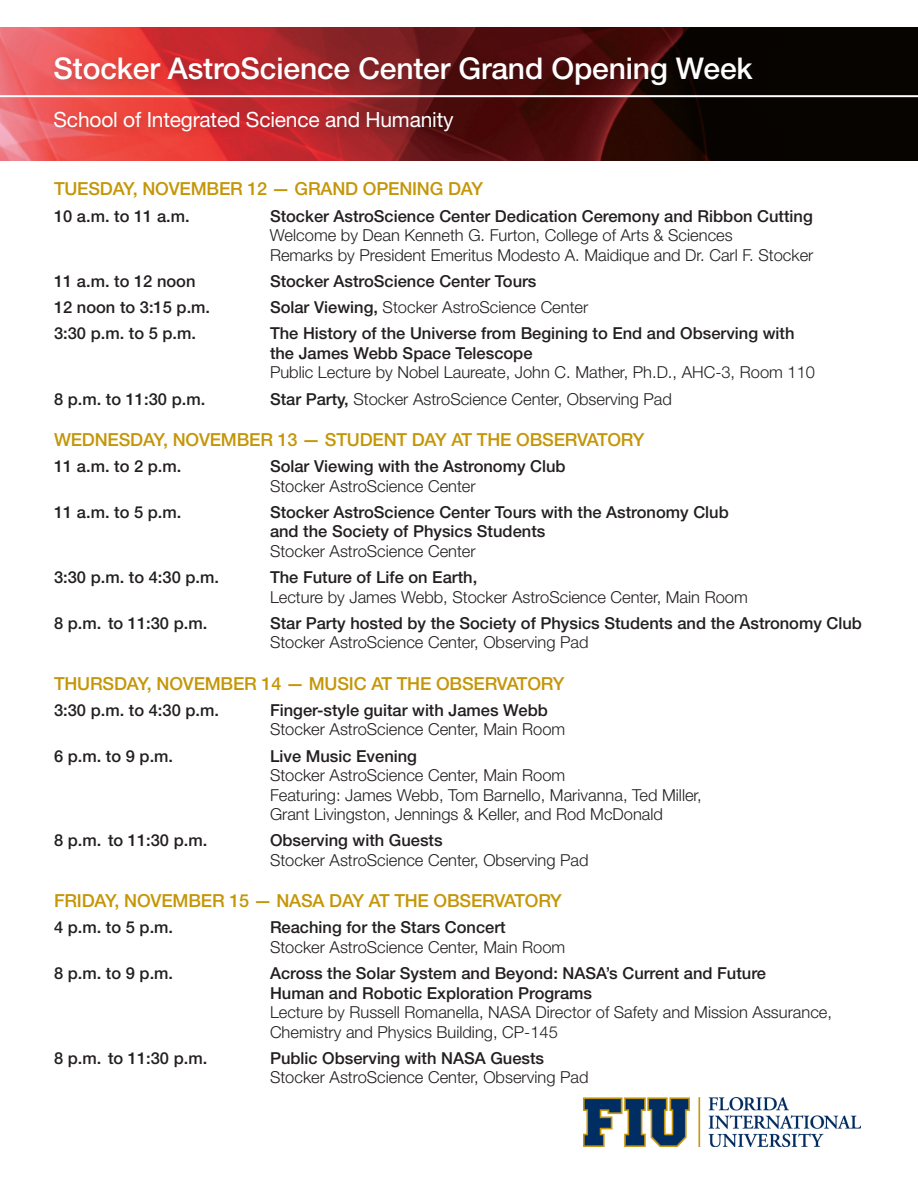
<style>
.page{position:relative;width:918px;height:1188px;background:#fff}
.page>*{position:absolute;margin:0;border:0;box-sizing:border-box;transform-origin:0 0}
.t1{font:500 30px "Helvetica Neue LT Std";letter-spacing:-.005em;color:#fff}
.t2{font:21px "Helvetica Neue LT Std";letter-spacing:-.01em;color:#fff}
.t3{font:500 18px "Helvetica Neue LT Std";letter-spacing:-.01em;color:#c49608}
.t4{font:300 16.5px/19.5px "Helvetica Neue LT Std";color:#231f20}
.t5{font:500 16.5px/19.5px "Helvetica Neue LT Std";color:#231f20}
.s1{font-weight:500}
.s2{font-weight:300}
</style>
<div class="page">
<img style="left:0;top:27px;width:918px;height:134px">
<hr style="left:0;top:95px;width:918px;height:2px;background:#fff">
<div style="left:50px;top:52px;width:713px;height:91px;background:#231f20;opacity:.2"></div>
<img style="left:584px;top:1097px;width:276px;height:50px">
<p class="t1" style="left:54px;top:50px;width:701px">Stocker AstroScience Center Grand Opening Week</p>
<p class="t2" style="left:54px;top:107px;width:402px">School of Integrated Science and Humanity</p>
<p class="t3" style="left:54px;top:178px;width:431px">TUESDAY, NOVEMBER 12 — GRAND OPENING DAY</p>
<p class="t5" style="left:54px;top:206px;width:137px">10 a.m. to 11 a.m.</p>
<p class="t4" style="left:270px;top:206px;width:545px"><span class="s1">Stocker AstroScience Center Dedication Ceremony and Ribbon Cutting<br></span>Welcome by Dean Kenneth G. Furton, College of Arts &amp; Sciences<br>Remarks by President Emeritus Modesto A. Maidique and Dr. Carl F. Stocker</p>
<p class="t5" style="left:54px;top:271px;width:143px">11 a.m. to 12 noon</p>
<p class="t5" style="left:270px;top:271px;width:268px">Stocker AstroScience Center Tours</p>
<p class="t5" style="left:54px;top:297px;width:158px">12 noon to 3:15 p.m.</p>
<p class="t4" style="left:270px;top:297px;width:320px"><span class="s1">Solar Viewing,</span> Stocker AstroScience Center</p>
<p class="t5" style="left:54px;top:324px;width:144px">3:30 p.m. to 5 p.m.</p>
<p class="t5" style="left:270px;top:324px;width:547px">The History of the Universe from Begining to End and Observing with the James Webb Space Telescope<br><span class="s2">Public Lecture by Nobel Laureate, John C. Mather, Ph.D., AHC-3, Room 110</span></p>
<p class="t5" style="left:54px;top:389px;width:153px">8 p.m. to 11:30 p.m.</p>
<p class="t4" style="left:270px;top:389px;width:403px"><span class="s1">Star Party,</span> Stocker AstroScience Center, Observing Pad</p>
<p class="t3" style="left:54px;top:429px;width:592px">WEDNESDAY, NOVEMBER 13 — STUDENT DAY AT THE OBSERVATORY</p>
<p class="t5" style="left:54px;top:456px;width:129px">11 a.m. to 2 p.m.</p>
<p class="t5" style="left:270px;top:456px;width:297px">Solar Viewing with the Astronomy Club<br><span class="s2">Stocker AstroScience Center</span></p>
<p class="t5" style="left:54px;top:502px;width:129px">11 a.m. to 5 p.m.</p>
<p class="t5" style="left:270px;top:502px;width:460px">Stocker AstroScience Center Tours with the Astronomy Club and the Society of Physics Students<br><span class="s2">Stocker AstroScience Center</span></p>
<p class="t5" style="left:54px;top:567px;width:167px">3:30 p.m. to 4:30 p.m.</p>
<p class="t4" style="left:270px;top:567px;width:479px"><span class="s1">The Future of Life on Earth,<br></span>Lecture by James Webb, Stocker AstroScience Center, Main Room</p>
<p class="t5" style="left:54px;top:613px;width:155px">8 p.m. to 11:30 p.m.</p>
<p class="t5" style="left:270px;top:613px;width:594px">Star Party hosted by the Society of Physics Students and the Astronomy Club<br><span class="s2">Stocker AstroScience Center, Observing Pad</span></p>
<p class="t3" style="left:54px;top:672px;width:512px">THURSDAY, NOVEMBER 14 — MUSIC AT THE OBSERVATORY</p>
<p class="t5" style="left:54px;top:700px;width:167px">3:30 p.m. to 4:30 p.m.</p>
<p class="t4" style="left:270px;top:700px;width:297px"><span class="s1">Finger-style guitar with James Webb<br></span>Stocker AstroScience Center, Main Room</p>
<p class="t5" style="left:54px;top:746px;width:121px">6 p.m. to 9 p.m.</p>
<p class="t4" style="left:270px;top:746px;width:433px"><span class="s1">Live Music Evening<br></span>Stocker AstroScience Center, Main Room<br>Featuring: James Webb, Tom Barnello, Marivanna, Ted Miller, Grant Livingston, Jennings &amp; Keller, and Rod McDonald</p>
<p class="t5" style="left:54px;top:831px;width:155px">8 p.m. to 11:30 p.m.</p>
<p class="t4" style="left:270px;top:830px;width:320px"><span class="s1">Observing with Guests<br></span>Stocker AstroScience Center, Observing Pad</p>
<p class="t3" style="left:54px;top:890px;width:509px">FRIDAY, NOVEMBER 15 — NASA DAY AT THE OBSERVATORY</p>
<p class="t5" style="left:54px;top:918px;width:121px">4 p.m. to 5 p.m.</p>
<p class="t4" style="left:270px;top:917px;width:297px"><span class="s1">Reaching for the Stars Concert<br></span>Stocker AstroScience Center, Main Room</p>
<p class="t5" style="left:54px;top:963px;width:121px">8 p.m. to 9 p.m.</p>
<p class="t4" style="left:270px;top:963px;width:564px"><span class="s1">Across the Solar System and Beyond: NASA’s Current and Future<br>Human and Robotic Exploration Programs<br></span>Lecture by Russell Romanella, NASA Director of Safety and Mission Assurance, Chemistry and Physics Building, CP-145</p>
<p class="t5" style="left:54px;top:1048px;width:155px">8 p.m. to 11:30 p.m.</p>
<p class="t4" style="left:270px;top:1048px;width:320px"><span class="s1">Public Observing with NASA Guests<br></span>Stocker AstroScience Center, Observing Pad</p>
</div>
